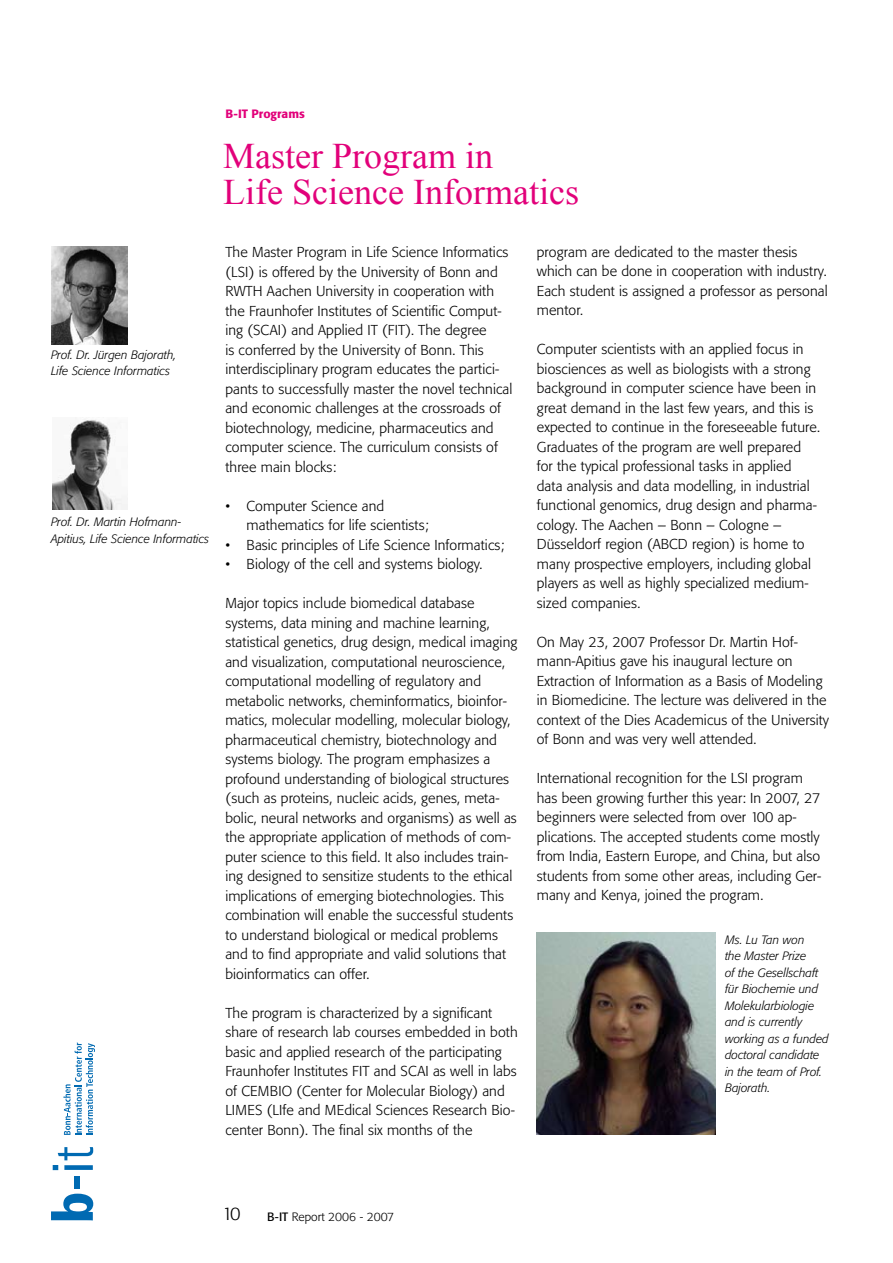
<style>
.page{position:relative;width:893px;height:1263px;background:#fff}
.page>*{position:absolute;margin:0;border:0;box-sizing:border-box;transform-origin:0 0}
.t1{font:36px/36px "Times New Roman";color:#e2007a}
.t2{font:300 18px "Formata BQ";color:#000}
.t3{font:300 14.25px/19.5px "Formata BQ";letter-spacing:.005em;color:#000}
.t4{font:italic 300 12px/16.5px "Formata BQ";color:#000}
.t5{font:300 12px "Formata BQ";color:#000}
.t6{font:500 12px "Formata BQ";color:#e2007a}
.s1{font-weight:400}
</style>
<div class="page">
<svg style="left:51px;top:1194px;width:42px;height:26px"></svg>
<div style="left:74px;top:1176px;width:6px;height:13px;background:#006ab2"></div>
<svg style="left:53px;top:1147px;width:40px;height:23px"></svg>
<svg style="left:63px;top:1043px;width:32px;height:92px"></svg>
<img style="left:51px;top:247px;width:77px;height:97px">
<img style="left:52px;top:419px;width:76px;height:90px">
<img style="left:537px;top:933px;width:178px;height:201px">
<p class="t6" style="left:225px;top:106px;width:81px">B-IT Programs</p>
<h1 class="t1" style="left:223px;top:138px;width:357px">Master Program in<br>Life Science Informatics</h1>
<p class="t4" style="left:51px;top:346px;width:127px">Prof. Dr. Jürgen Bajorath,<br>Life Science Informatics</p>
<p class="t4" style="left:51px;top:514px;width:160px">Prof. Dr. Martin Hofmann-<br>Apitius, Life Science Informatics</p>
<p class="t3" style="left:225px;top:243px;width:289px">The Master Program in Life Science Informatics (LSI) is offered by the University of Bonn and RWTH Aachen University in cooperation with the Fraunhofer Institutes of Scientific Comput&shy;ing (SCAI) and Applied IT (FIT). The degree<br>is conferred by the University of Bonn. This interdisciplinary program educates the partici&shy;pants to successfully master the novel technical and economic challenges at the crossroads of biotechnology, medicine, pharmaceutics and computer science. The curriculum consists of three main blocks:</p>
<p class="t3" style="left:247px;top:496px;width:184px;text-indent:-21px">• Computer Science and mathematics for life scientists;</p>
<p class="t3" style="left:225px;top:535px;width:281px">• Basic principles of Life Science Informatics;</p>
<p class="t3" style="left:225px;top:554px;width:259px">• Biology of the cell and systems biology.</p>
<p class="t3" style="left:225px;top:593px;width:293px">Major topics include biomedical database systems, data mining and machine learning, statistical genetics, drug design, medical imaging and visualization, computational neuroscience, computational modelling of regulatory and metabolic networks, cheminformatics, bioinfor&shy;matics, molecular modelling, molecular biology, pharmaceutical chemistry, biotechnology and systems biology. The program emphasizes a profound understanding of biological structures (such as proteins, nucleic acids, genes, meta&shy;bolic, neural networks and organisms) as well as the appropriate application of methods of com&shy;puter science to this field. It also includes train&shy;ing designed to sensitize students to the ethical implications of emerging biotechnologies. This combination will enable the successful students to understand biological or medical problems and to find appropriate and valid solutions that bioinformatics can offer.</p>
<p class="t3" style="left:225px;top:1003px;width:294px">The program is characterized by a significant share of research lab courses embedded in both basic and applied research of the participating Fraunhofer Institutes FIT and SCAI as well in labs of CEMBIO (Center for Molecular Biology) and LIMES (LIfe and MEdical Sciences Research Bio&shy;center Bonn). The final six months of the</p>
<p class="t3" style="left:537px;top:242px;width:292px">program are dedicated to the master thesis which can be done in cooperation with industry.<br>Each student is assigned a professor as personal mentor.</p>
<p class="t3" style="left:537px;top:340px;width:285px">Computer scientists with an applied focus in biosciences as well as biologists with a strong background in computer science have been in great demand in the last few years, and this is expected to continue in the foreseeable future.<br>Graduates of the program are well prepared for the typical professional tasks in applied data analysis and data modelling, in industrial functional genomics, drug design and pharma&shy;cology. The Aachen – Bonn – Cologne – Düsseldorf region (ABCD region) is home to many prospective employers, including global players as well as highly specialized medium&shy;sized companies.</p>
<p class="t3" style="left:537px;top:632px;width:294px">On May 23, 2007 Professor Dr. Martin Hof&shy;mann-Apitius gave his inaugural lecture on Extraction of Information as a Basis of Modeling in Biomedicine. The lecture was delivered in the context of the Dies Academicus of the University of Bonn and was very well attended.</p>
<p class="t3" style="left:537px;top:769px;width:286px">International recognition for the LSI program has been growing further this year: In 2007, 27 beginners were selected from over 100 ap&shy;plications. The accepted students come mostly from India, Eastern Europe, and China, but also students from some other areas, including Ger&shy;many and Kenya, joined the program.</p>
<p class="t4" style="left:725px;top:931px;width:105px">Ms. Lu Tan won<br>the Master Prize<br>of the Gesellschaft für Biochemie und<br>Molekularbiologie and is currently working as a funded doctoral candidate in the team of Prof.<br>Bajorath.</p>
<p class="t2" style="left:222px;top:1203px;width:20px">10</p>
<p class="t5" style="left:267px;top:1209px;width:129px"><span class="s1">B-IT</span> Report 2006 - 2007</p>
</div>
